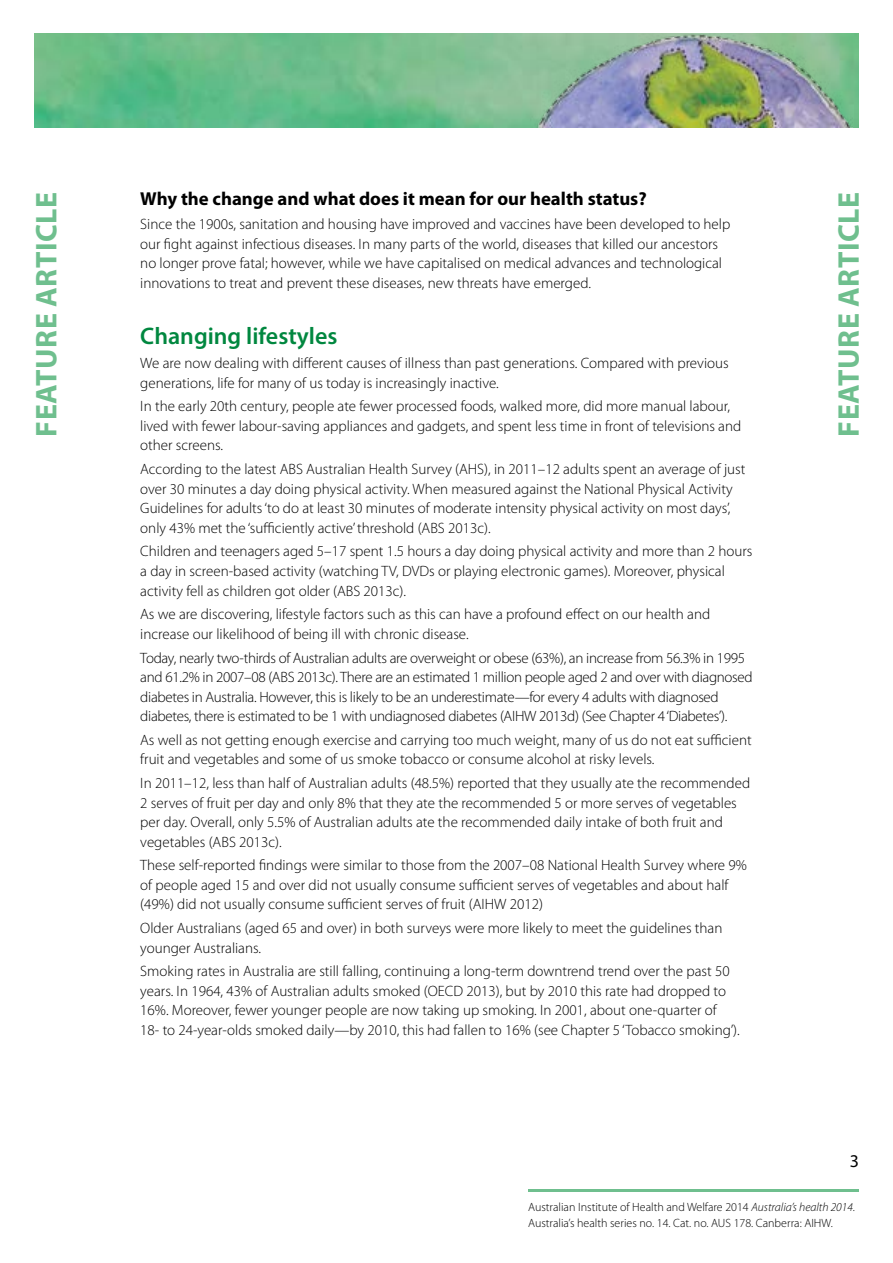
<style>
.page{position:relative;width:893px;height:1263px;background:#fff}
.page>*{position:absolute;margin:0;border:0;box-sizing:border-box;transform-origin:0 0}
.t1{font:700 30px "Myriad Pro";letter-spacing:.02em;color:#6fbf8e}
.BODY_-_Heading_2{font:600 24px "Myriad Pro";color:#00873f}
.BODY_-_Heading_3{font:700 18.75px "Myriad Pro";color:#000}
.t2{font:18px "Myriad Pro";color:#000}
.BODY_-_Text{font:300 15px/19.5px "Myriad Pro";color:#000}
.BODY_-_Text-2{font:300 15px/19.5px "Myriad Pro";letter-spacing:-.02em;color:#000}
.t3{font:300 12px/16.5px "Myriad Pro";color:#000}
.s1{font-style:italic}
</style>
<div class="page">
<hr style="left:528px;top:1189px;width:331px;height:2px;background:#6fbf8e">
<img style="left:34px;top:34px;width:825px;height:93px">
<img style="left:530px;top:34px;width:322px;height:93px">
<h3 class="BODY_-_Heading_3" style="left:140px;top:187px;width:508px">Why the change and what does it mean for our health status?</h3>
<p class="BODY_-_Text" style="left:140px;top:214px;width:592px">Since the 1900s, sanitation and housing have improved and vaccines have been developed to help our fight against infectious diseases. In many parts of the world, diseases that killed our ancestors no longer prove fatal; however, while we have capitalised on medical advances and technological innovations to treat and prevent these diseases, new threats have emerged.</p>
<h2 class="BODY_-_Heading_2" style="left:140px;top:321px;width:199px">Changing lifestyles</h2>
<p class="BODY_-_Text" style="left:140px;top:353px;width:590px">We are now dealing with different causes of illness than past generations. Compared with previous generations, life for many of us today is increasingly inactive.</p>
<p class="BODY_-_Text" style="left:140px;top:397px;width:602px">In the early 20th century, people ate fewer processed foods, walked more, did more manual labour, lived with fewer labour-saving appliances and gadgets, and spent less time in front of televisions and other screens.</p>
<p class="BODY_-_Text" style="left:140px;top:459px;width:607px">According to the latest ABS Australian Health Survey (AHS), in 2011–12 adults spent an average of just over 30 minutes a day doing physical activity. When measured against the National Physical Activity Guidelines for adults ‘to do at least 30 minutes of moderate intensity physical activity on most days’, only 43% met the ‘sufficiently active’ threshold (ABS 2013c).</p>
<p class="BODY_-_Text" style="left:140px;top:542px;width:614px">Children and teenagers aged 5–17 spent 1.5 hours a day doing physical activity and more than 2 hours a day in screen-based activity (watching TV, DVDs or playing electronic games). Moreover, physical activity fell as children got older (ABS 2013c).</p>
<p class="BODY_-_Text" style="left:140px;top:604px;width:571px">As we are discovering, lifestyle factors such as this can have a profound effect on our health and increase our likelihood of being ill with chronic disease.</p>
<p class="BODY_-_Text-2" style="left:140px;top:648px;width:614px">Today, nearly two-thirds of Australian adults are overweight or obese (63%), an increase from 56.3% in 1995 and 61.2% in 2007–08 (ABS 2013c). There are an estimated 1 million people aged 2 and over with diagnosed diabetes in Australia. However, this is likely to be an underestimate—for every 4 adults with diagnosed diabetes, there is estimated to be 1 with undiagnosed diabetes (AIHW 2013d) (See Chapter 4 ‘Diabetes’).</p>
<p class="BODY_-_Text" style="left:140px;top:730px;width:613px">As well as not getting enough exercise and carrying too much weight, many of us do not eat sufficient fruit and vegetables and some of us smoke tobacco or consume alcohol at risky levels.</p>
<p class="BODY_-_Text" style="left:140px;top:773px;width:611px">In 2011–12, less than half of Australian adults (48.5%) reported that they usually ate the recommended 2 serves of fruit per day and only 8% that they ate the recommended 5 or more serves of vegetables per day. Overall, only 5.5% of Australian adults ate the recommended daily intake of both fruit and vegetables (ABS 2013c).</p>
<p class="BODY_-_Text" style="left:140px;top:855px;width:608px">These self-reported findings were similar to those from the 2007–08 National Health Survey where 9% of people aged 15 and over did not usually consume sufficient serves of vegetables and about half (49%) did not usually consume sufficient serves of fruit (AIHW 2012)</p>
<p class="BODY_-_Text" style="left:140px;top:918px;width:584px">Older Australians (aged 65 and over) in both surveys were more likely to meet the guidelines than younger Australians.</p>
<p class="BODY_-_Text" style="left:140px;top:961px;width:601px">Smoking rates in Australia are still falling, continuing a long-term downtrend trend over the past 50 years. In 1964, 43% of Australian adults smoked (OECD 2013), but by 2010 this rate had dropped to 16%. Moreover, fewer younger people are now taking up smoking. In 2001, about one-quarter of<br>18- to 24-year-olds smoked daily—by 2010, this had fallen to 16% (see Chapter 5 ‘Tobacco smoking’).</p>
<h1 class="t1" style="left:27px;top:437px;width:246px;rotate:-90deg">FEATURE ARTICLE</h1>
<h1 class="t1" style="left:829px;top:437px;width:246px;rotate:-90deg">FEATURE ARTICLE</h1>
<p class="t2" style="left:850px;top:1150px;width:11px">3</p>
<p class="t3" style="left:528px;top:1198px;width:328px">Australian Institute of Health and Welfare 2014 <span class="s1">Australia’s health 2014</span>.<br>Australia’s health series no. 14. Cat. no. AUS 178. Canberra: AIHW.</p>
</div>
